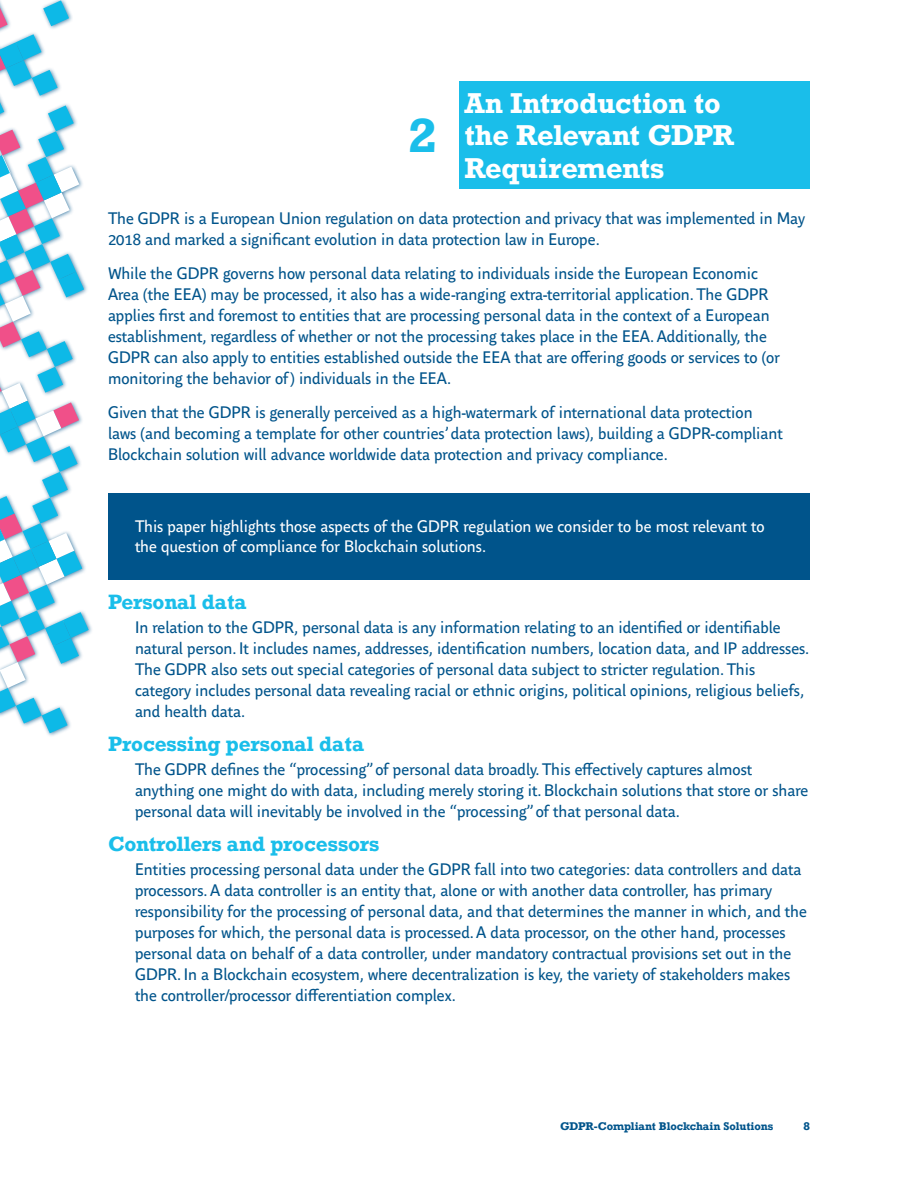
<style>
.page{position:relative;width:918px;height:1188px;background:#fff}
.page>*{position:absolute;margin:0;border:0;box-sizing:border-box;transform-origin:0 0}
.t1{font:700 45px "Rockwell";color:#1abeea}
.t2{font:700 27px/32.4px "Rockwell";letter-spacing:-.01em;color:#fff}
.t3{font:700 19.5px "Rockwell";color:#1abeea}
.t4{font:16.5px/21px "Parisine Office Std";color:#00548b}
.t5{font:16.5px/19.8px "Parisine Office Std";color:#fff}
.t6{font:700 10.5px "Rockwell";letter-spacing:-.005em;color:#00548b}
</style>
<div class="page">
<svg style="left:0;top:0;width:89px;height:733px"></svg>
<div style="left:459px;top:81px;width:351px;height:108px;background:#1abeea"></div>
<div style="left:108px;top:493px;width:702px;height:87px;background:#00548b"></div>
<h2 class="t2" style="left:464px;top:86px;width:271px">An Introduction to the Relevant GDPR<br>Requirements</h2>
<p class="t4" style="left:108px;top:208px;width:699px">The GDPR is a European Union regulation on data protection and privacy that was implemented in May<br>2018 and marked a significant evolution in data protection law in Europe.</p>
<p class="t4" style="left:108px;top:263px;width:674px">While the GDPR governs how personal data relating to individuals inside the European Economic Area (the EEA) may be processed, it also has a wide-ranging extra-territorial application. The GDPR applies first and foremost to entities that are processing personal data in the context of a European establishment, regardless of whether or not the processing takes place in the EEA. Additionally, the GDPR can also apply to entities established outside the EEA that are offering goods or services to (or monitoring the behavior of) individuals in the EEA.</p>
<p class="t4" style="left:108px;top:402px;width:676px">Given that the GDPR is generally perceived as a high-watermark of international data protection laws (and becoming a template for other countries’ data protection laws), building a GDPR-compliant<br>Blockchain solution will advance worldwide data protection and privacy compliance.</p>
<h1 class="t1" style="left:408px;top:107px;width:30px">2</h1>
<p class="t5" style="left:135px;top:517px;width:631px">This paper highlights those aspects of the GDPR regulation we consider to be most relevant to the question of compliance for Blockchain solutions.</p>
<p class="t3" style="left:108px;top:589px;width:140px">Personal data</p>
<p class="t4" style="left:135px;top:617px;width:676px">In relation to the GDPR, personal data is any information relating to an identified or identifiable natural person. It includes names, addresses, identification numbers, location data, and IP addresses.<br>The GDPR also sets out special categories of personal data subject to stricter regulation. This category includes personal data revealing racial or ethnic origins, political opinions, religious beliefs, and health data.</p>
<p class="t3" style="left:108px;top:731px;width:258px">Processing personal data</p>
<p class="t4" style="left:135px;top:759px;width:675px">The GDPR defines the “processing” of personal data broadly. This effectively captures almost anything one might do with data, including merely storing it. Blockchain solutions that store or share personal data will inevitably be involved in the “processing” of that personal data.</p>
<p class="t3" style="left:108px;top:831px;width:273px">Controllers and processors</p>
<p class="t4" style="left:135px;top:859px;width:673px">Entities processing personal data under the GDPR fall into two categories: data controllers and data processors. A data controller is an entity that, alone or with another data controller, has primary responsibility for the processing of personal data, and that determines the manner in which, and the purposes for which, the personal data is processed. A data processor, on the other hand, processes personal data on behalf of a data controller, under mandatory contractual provisions set out in the GDPR. In a Blockchain ecosystem, where decentralization is key, the variety of stakeholders makes the controller/processor differentiation complex.</p>
<p class="t6" style="left:560px;top:1120px;width:215px">GDPR-Compliant Blockchain Solutions</p>
<p class="t6" style="left:803px;top:1120px;width:8px">8</p>
</div>
